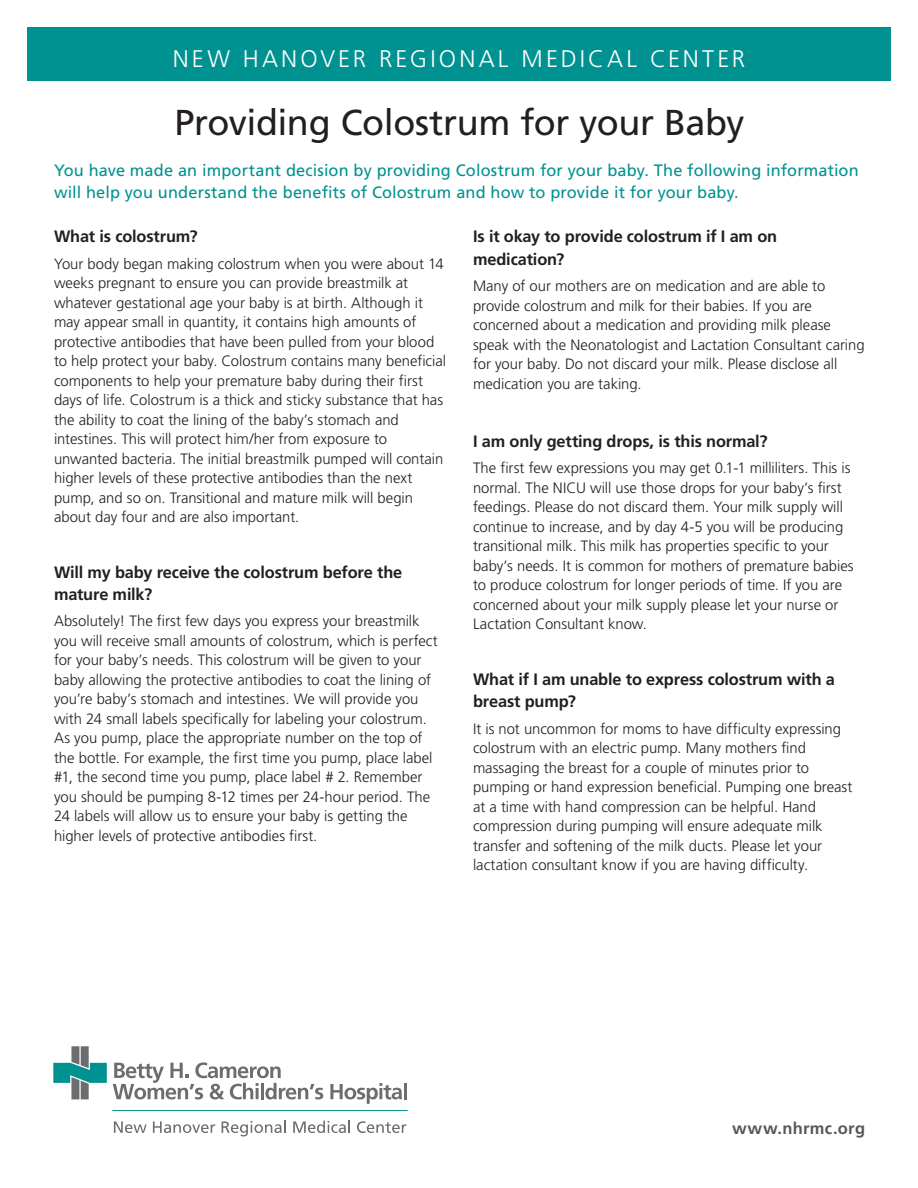
<style>
.page{position:relative;width:918px;height:1188px;background:#fff}
.page>*{position:absolute;margin:0;border:0;box-sizing:border-box;transform-origin:0 0}
.t1{font:36px "Frutiger";letter-spacing:-.01em;color:#231f20}
.t2{font:300 24px "Frutiger";letter-spacing:.13em;color:#fff}
.t3{font:700 16.5px/22.5px "Frutiger";letter-spacing:-.01em;color:#231f20}
.t4{font:16.5px/22.5px "Frutiger";letter-spacing:.01em;color:#009290}
.t5{font:700 16.5px "Frutiger";letter-spacing:.02em;color:#57585a}
.t6{font:300 15px/19.5px "Frutiger";color:#231f20}
</style>
<div class="page">
<div style="left:27px;top:27px;width:864px;height:54px;background:#009290"></div>
<svg style="left:53px;top:1046px;width:54px;height:53px"></svg>
<svg style="left:113px;top:1062px;width:210px;height:37px"></svg>
<svg style="left:330px;top:1083px;width:72px;height:21px"></svg>
<hr style="left:404px;top:1083px;width:3px;height:16px;background:#6c6d70">
<svg style="left:114px;top:1121px;width:33px;height:12px"></svg>
<svg style="left:153px;top:1121px;width:62px;height:12px"></svg>
<svg style="left:222px;top:1121px;width:64px;height:15px"></svg>
<svg style="left:293px;top:1121px;width:57px;height:12px"></svg>
<svg style="left:357px;top:1121px;width:49px;height:12px"></svg>
<hr style="left:112px;top:1110px;width:296px;height:1px;background:#009290">
<h2 class="t2" style="left:173px;top:45px;width:574px">New Hanover REgional Medical Center</h2>
<h1 class="t1" style="left:175px;top:101px;width:572px">Providing Colostrum for your Baby</h1>
<p class="t4" style="left:54px;top:159px;width:806px">You have made an important decision by providing Colostrum for your baby. The following information will help you understand the benefits of Colostrum and how to provide it for your baby.</p>
<p class="t3" style="left:54px;top:226px;width:145px">What is colostrum?</p>
<p class="t6" style="left:54px;top:254px;width:394px">Your body began making colostrum when you were about 14 weeks pregnant to ensure you can provide breastmilk at whatever gestational age your baby is at birth. Although it may appear small in quantity, it contains high amounts of protective antibodies that have been pulled from your blood to help protect your baby. Colostrum contains many beneficial components to help your premature baby during their first days of life. Colostrum is a thick and sticky substance that has the ability to coat the lining of the baby’s stomach and intestines. This will protect him/her from exposure to unwanted bacteria. The initial breastmilk pumped will contain higher levels of these protective antibodies than the next pump, and so on. Transitional and mature milk will begin about day four and are also important.</p>
<p class="t3" style="left:54px;top:561px;width:350px">Will my baby receive the colostrum before the mature milk?</p>
<p class="t6" style="left:54px;top:612px;width:385px">Absolutely! The first few days you express your breastmilk you will receive small amounts of colostrum, which is perfect for your baby’s needs. This colostrum will be given to your baby allowing the protective antibodies to coat the lining of you’re baby’s stomach and intestines. We will provide you with 24 small labels specifically for labeling your colostrum.<br>As you pump, place the appropriate number on the top of the bottle. For example, the first time you pump, place label #1, the second time you pump, place label # 2. Remember you should be pumping 8-12 times per 24-hour period. The 24 labels will allow us to ensure your baby is getting the higher levels of protective antibodies first.</p>
<p class="t3" style="left:473px;top:226px;width:306px">Is it okay to provide colostrum if I am on medication?</p>
<p class="t6" style="left:473px;top:276px;width:393px">Many of our mothers are on medication and are able to provide colostrum and milk for their babies. If you are concerned about a medication and providing milk please speak with the Neonatologist and Lactation Consultant caring for your baby. Do not discard your milk. Please disclose all medication you are taking.</p>
<p class="t3" style="left:473px;top:430px;width:296px">I am only getting drops, is this normal?</p>
<p class="t6" style="left:473px;top:459px;width:382px">The first few expressions you may get 0.1-1 milliliters. This is normal. The NICU will use those drops for your baby’s first feedings. Please do not discard them. Your milk supply will continue to increase, and by day 4-5 you will be producing transitional milk. This milk has properties specific to your baby’s needs. It is common for mothers of premature babies to produce colostrum for longer periods of time. If you are concerned about your milk supply please let your nurse or Lactation Consultant know.</p>
<p class="t3" style="left:473px;top:668px;width:363px">What if I am unable to express colostrum with a breast pump?</p>
<p class="t6" style="left:473px;top:719px;width:381px">It is not uncommon for moms to have difficulty expressing colostrum with an electric pump. Many mothers find massaging the breast for a couple of minutes prior to pumping or hand expression beneficial. Pumping one breast at a time with hand compression can be helpful. Hand compression during pumping will ensure adequate milk transfer and softening of the milk ducts. Please let your lactation consultant know if you are having difficulty.</p>
<p class="t5" style="left:732px;top:1119px;width:135px">www.nhrmc.org</p>
</div>
